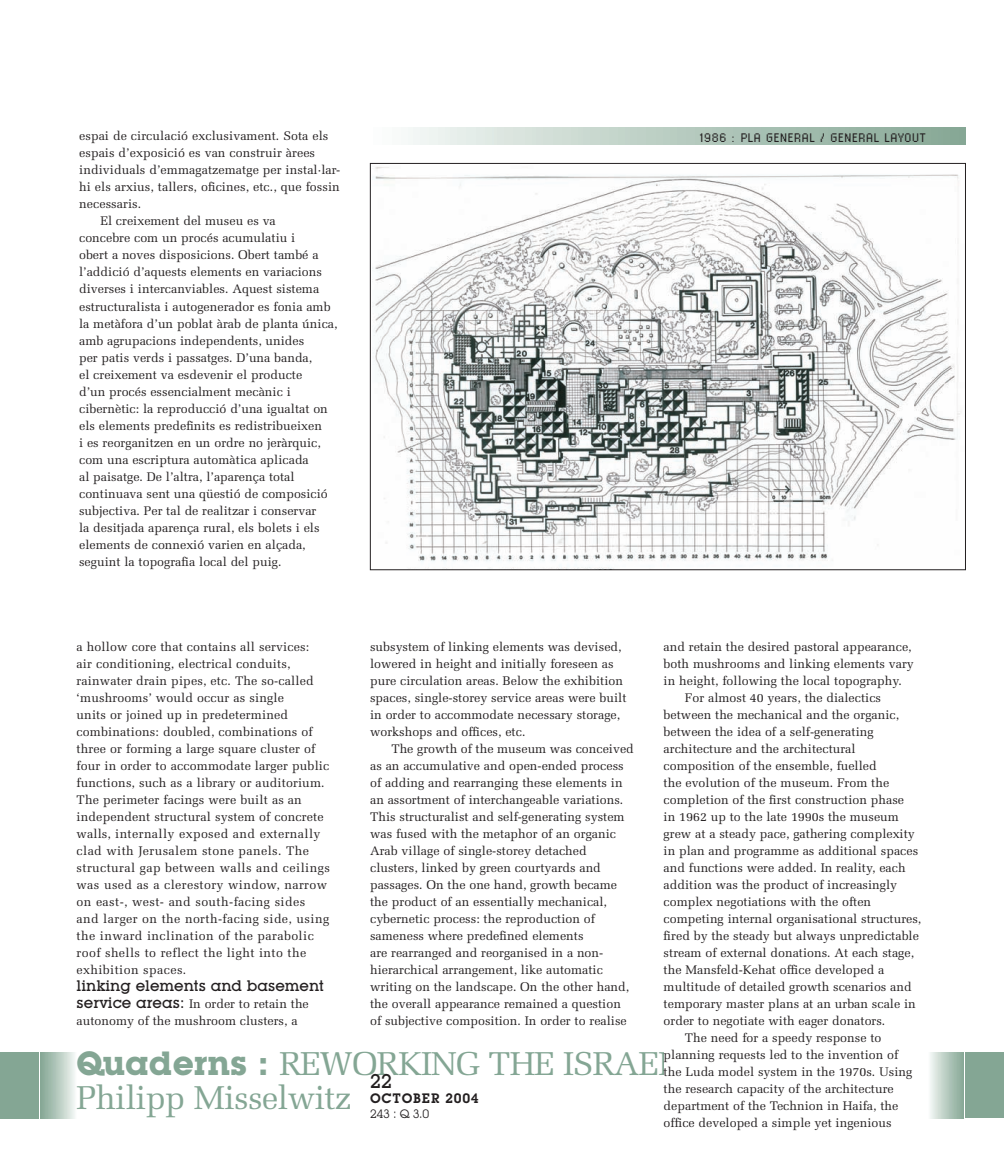
<style>
.page{position:relative;width:1004px;height:1174px;background:#fff}
.page>*{position:absolute;margin:0;border:0;box-sizing:border-box;transform-origin:0 0}
.t1{font:33px/34px "Melior";letter-spacing:-.025em;color:#84a694}
.t2{font:19.5px "Universal Eight";color:#231f20}
.t3{font:500 19.5px "Lubalin Graph IT Cby BT";color:#231f20}
.t4{font:500 15px "Lubalin Graph IT Cby BT";color:#231f20}
.t5{font:600 13.5px "Lubalin Graph IT Cby BT";letter-spacing:.05em;color:#231f20}
.t6{font:12.45px/17px "Melior";color:#231f20}
.t7{font:12px "Lubalin Graph IT Cby BT";color:#231f20}
.s1{font-family:"Lubalin Graph IT Cby BT";font-weight:500;font-size:15px}
.s2{font-family:"Lubalin Graph IT Cby BT";font-weight:700}
</style>
<div class="page">
<div style="left:0;top:1052px;width:38px;height:66px;background:#84a694"></div>
<div style="left:965px;top:1052px;width:26px;height:66px;background:#84a694"></div>
<svg style="left:40px;top:1052px;width:35px;height:66px;background:#b7cbc0"></svg>
<div style="left:927px;top:1052px;width:36px;height:66px;background:linear-gradient(to right,#f9fcfa,#8aaa98)"></div>
<div style="left:991px;top:1052px;width:12px;height:66px;background:#84a694"></div>
<div style="left:370px;top:128px;width:595px;height:17px;background:linear-gradient(to right,#f8fbf9,#81a491)"></div>
<img style="left:372px;top:167px;width:589px;height:401px">
<p class="t6" style="left:79px;top:129px;width:251px">espai de circulació exclusivament. Sota els</p>
<p class="t2" style="left:699px;top:124px;width:228px">1986 : PLA GENERAL / GENERAL LAYOUT</p>
<p class="t6" style="left:79px;top:146px;width:237px">espais d’exposició es van construir àrees</p>
<p class="t6" style="left:79px;top:163px;width:263px">individuals d’emmagatzematge per instal·lar-</p>
<p class="t6" style="left:79px;top:180px;width:262px">hi els arxius, tallers, oficines, etc., que fossin</p>
<p class="t6" style="left:79px;top:197px;width:64px">necessaris.</p>
<p class="t6" style="left:100px;top:214px;width:177px">El creixement del museu es va</p>
<p class="t6" style="left:79px;top:231px;width:218px">concebre com un procés acumulatiu i</p>
<p class="t6" style="left:79px;top:248px;width:241px">obert a noves disposicions. Obert també a</p>
<p class="t6" style="left:79px;top:265px;width:244px">l’addició d’aquests elements en variacions</p>
<p class="t6" style="left:79px;top:282px;width:241px">diverses i intercanviables. Aquest sistema</p>
<p class="t6" style="left:79px;top:299px;width:253px">estructuralista i autogenerador es fonia amb</p>
<p class="t6" style="left:79px;top:316px;width:260px">la metàfora d’un poblat àrab de planta única,</p>
<p class="t6" style="left:79px;top:333px;width:227px">amb agrupacions independents, unides</p>
<p class="t6" style="left:79px;top:350px;width:235px">per patis verds i passatges. D’una banda,</p>
<p class="t6" style="left:79px;top:367px;width:225px">el creixement va esdevenir el producte</p>
<p class="t6" style="left:79px;top:384px;width:213px">d’un procés essencialment mecànic i</p>
<p class="t6" style="left:79px;top:401px;width:250px">cibernètic: la reproducció d’una igualtat on</p>
<p class="t6" style="left:79px;top:418px;width:244px">els elements predefinits es redistribueixen</p>
<p class="t6" style="left:79px;top:435px;width:243px">i es reorganitzen en un ordre no jeràrquic,</p>
<p class="t6" style="left:79px;top:452px;width:231px">com una escriptura automàtica aplicada</p>
<p class="t6" style="left:79px;top:469px;width:217px">al paisatge. De l’altra, l’aparença total</p>
<p class="t6" style="left:79px;top:486px;width:250px">continuava sent una qüestió de composició</p>
<p class="t6" style="left:79px;top:503px;width:239px">subjectiva. Per tal de realitzar i conservar</p>
<p class="t6" style="left:79px;top:520px;width:242px">la desitjada aparença rural, els bolets i els</p>
<p class="t6" style="left:79px;top:537px;width:228px">elements de connexió varien en alçada,</p>
<p class="t6" style="left:79px;top:554px;width:204px">seguint la topografia local del puig.</p>
<p class="t6" style="left:77px;top:639px;width:255px">a hollow core that contains all services:<br>air conditioning, electrical conduits, rainwater drain pipes, etc. The so-called ‘mushrooms’ would occur as single<br>units or joined up in predetermined combinations: doubled, combinations of three or forming a large square cluster of four in order to accommodate larger public functions, such as a library or auditorium.<br>The perimeter facings were built as an independent structural system of concrete walls, internally exposed and externally clad with Jerusalem stone panels. The structural gap between walls and ceilings was used as a clerestory window, narrow on east-, west- and south-facing sides and larger on the north-facing side, using the inward inclination of the parabolic roof shells to reflect the light into the exhibition spaces.</p>
<p class="t4" style="left:77px;top:980px;width:249px">linking elements and basement</p>
<p class="t6" style="left:77px;top:996px;width:234px"><span class="s1">service areas:</span> In order to retain the autonomy of the mushroom clusters, a</p>
<p class="t6" style="left:370px;top:639px;width:253px">subsystem of linking elements was devised,</p>
<p class="t6" style="left:370px;top:656px;width:245px">lowered in height and initially foreseen as</p>
<p class="t6" style="left:370px;top:673px;width:254px">pure circulation areas. Below the exhibition</p>
<p class="t6" style="left:370px;top:690px;width:258px">spaces, single-storey service areas were built</p>
<p class="t6" style="left:370px;top:707px;width:252px">in order to accommodate necessary storage,</p>
<p class="t6" style="left:370px;top:724px;width:157px">workshops and offices, etc.</p>
<p class="t6" style="left:391px;top:741px;width:244px">The growth of the museum was conceived</p>
<p class="t6" style="left:370px;top:758px;width:255px">as an accumulative and open-ended process</p>
<p class="t6" style="left:370px;top:775px;width:254px">of adding and rearranging these elements in</p>
<p class="t6" style="left:370px;top:792px;width:255px">an assortment of interchangeable variations.</p>
<p class="t6" style="left:370px;top:809px;width:256px">This structuralist and self-generating system</p>
<p class="t6" style="left:370px;top:826px;width:247px">was fused with the metaphor of an organic</p>
<p class="t6" style="left:370px;top:843px;width:218px">Arab village of single-storey detached</p>
<p class="t6" style="left:370px;top:860px;width:232px">clusters, linked by green courtyards and</p>
<p class="t6" style="left:370px;top:877px;width:248px">passages. On the one hand, growth became</p>
<p class="t6" style="left:370px;top:894px;width:238px">the product of an essentially mechanical,</p>
<p class="t6" style="left:370px;top:911px;width:226px">cybernetic process: the reproduction of</p>
<p class="t6" style="left:370px;top:928px;width:215px">sameness where predefined elements</p>
<p class="t6" style="left:370px;top:945px;width:235px">are rearranged and reorganised in a non-</p>
<p class="t6" style="left:370px;top:962px;width:234px">hierarchical arrangement, like automatic</p>
<p class="t6" style="left:370px;top:979px;width:261px">writing on the landscape. On the other hand,</p>
<p class="t6" style="left:370px;top:996px;width:252px">the overall appearance remained a question</p>
<p class="t6" style="left:370px;top:1013px;width:258px">of subjective composition. In order to realise</p>
<p class="t6" style="left:663px;top:639px;width:249px">and retain the desired pastoral appearance,</p>
<p class="t6" style="left:663px;top:656px;width:252px">both mushrooms and linking elements vary</p>
<p class="t6" style="left:663px;top:673px;width:240px">in height, following the local topography.</p>
<p class="t6" style="left:685px;top:690px;width:198px">For almost 40 years, the dialectics</p>
<p class="t6" style="left:663px;top:707px;width:237px">between the mechanical and the organic,</p>
<p class="t6" style="left:663px;top:724px;width:211px">between the idea of a self-generating</p>
<p class="t6" style="left:663px;top:741px;width:193px">architecture and the architectural</p>
<p class="t6" style="left:663px;top:758px;width:215px">composition of the ensemble, fuelled</p>
<p class="t6" style="left:663px;top:775px;width:227px">the evolution of the museum. From the</p>
<p class="t6" style="left:663px;top:792px;width:242px">completion of the first construction phase</p>
<p class="t6" style="left:663px;top:809px;width:237px">in 1962 up to the late 1990s the museum</p>
<p class="t6" style="left:663px;top:826px;width:253px">grew at a steady pace, gathering complexity</p>
<p class="t6" style="left:663px;top:843px;width:256px">in plan and programme as additional spaces</p>
<p class="t6" style="left:663px;top:860px;width:243px">and functions were added. In reality, each</p>
<p class="t6" style="left:663px;top:877px;width:235px">addition was the product of increasingly</p>
<p class="t6" style="left:663px;top:894px;width:209px">complex negotiations with the often</p>
<p class="t6" style="left:663px;top:911px;width:259px">competing internal organisational structures,</p>
<p class="t6" style="left:663px;top:928px;width:257px">fired by the steady but always unpredictable</p>
<p class="t6" style="left:663px;top:945px;width:252px">stream of external donations. At each stage,</p>
<p class="t6" style="left:663px;top:962px;width:222px">the Mansfeld-Kehat office developed a</p>
<p class="t6" style="left:663px;top:979px;width:249px">multitude of detailed growth scenarios and</p>
<p class="t6" style="left:663px;top:996px;width:254px">temporary master plans at an urban scale in</p>
<p class="t6" style="left:663px;top:1013px;width:223px">order to negotiate with eager donators.</p>
<p class="t6" style="left:685px;top:1030px;width:198px">The need for a speedy response to</p>
<p class="t6" style="left:663px;top:1047px;width:236px">planning requests led to the invention of</p>
<p class="t6" style="left:663px;top:1064px;width:250px">the Luda model system in the 1970s. Using</p>
<p class="t6" style="left:663px;top:1081px;width:231px">the research capacity of the architecture</p>
<p class="t6" style="left:663px;top:1098px;width:236px">department of the Technion in Haifa, the</p>
<p class="t6" style="left:663px;top:1115px;width:229px">office developed a simple yet ingenious</p>
<p class="t1" style="left:77px;top:1050px;width:779px"><span class="s2">Quaderns :</span> REWORKING THE ISRAEL MUSEUM :<br>Philipp Misselwitz</p>
<p class="t3" style="left:370px;top:1073px;width:24px">22</p>
<p class="t5" style="left:370px;top:1093px;width:110px">OCTOBER 2004</p>
<p class="t7" style="left:370px;top:1109px;width:61px">243 : Q 3.0</p>
</div>
